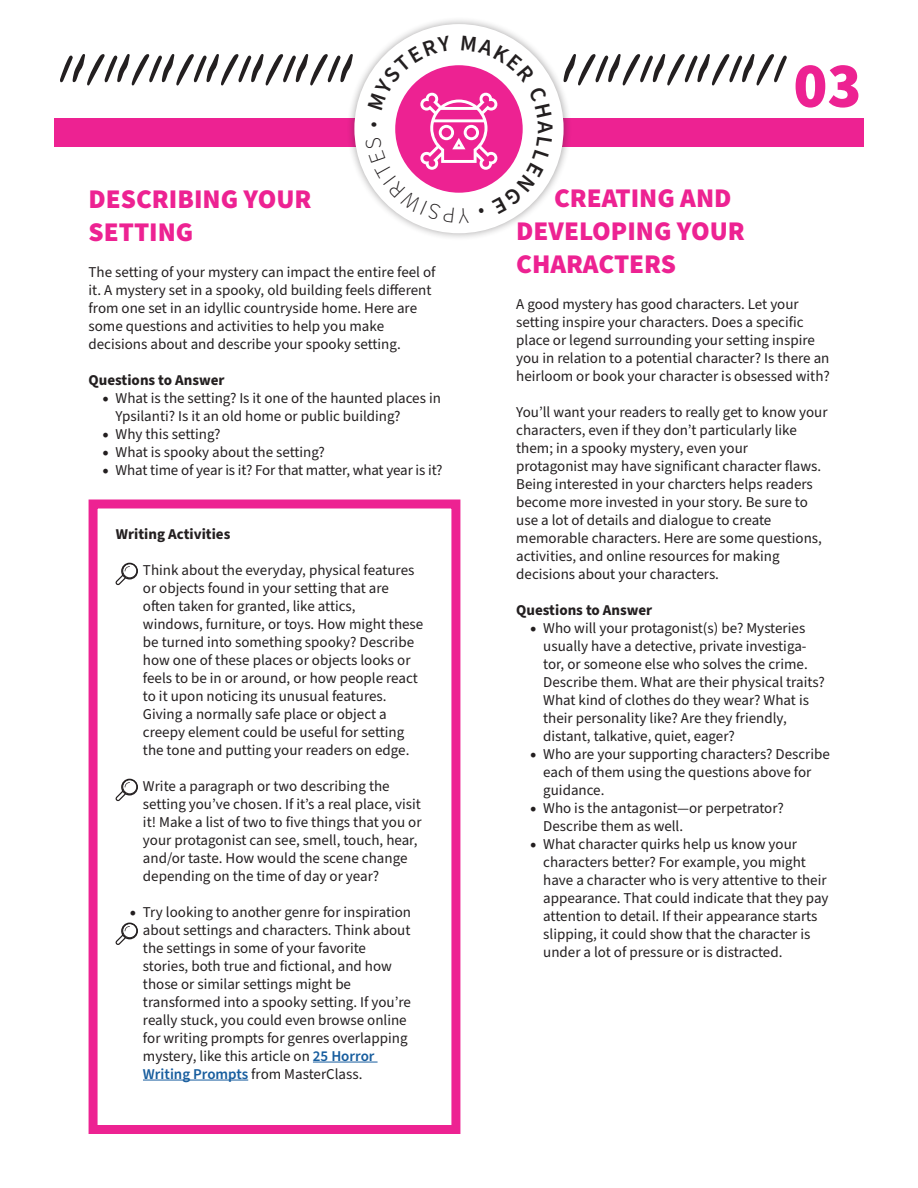
<style>
.page{position:relative;width:918px;height:1188px;background:#fff}
.page>*{position:absolute;margin:0;border:0;box-sizing:border-box;transform-origin:0 0}
.t1{font:900 63px "Source Sans Pro";color:#ed2292}
.t2{font:900 27px/33px "Source Sans Pro";color:#ed2292}
.t3{font:15px/18px "Source Sans Pro";color:#231f20}
.t4{font:700 15px "Source Sans Pro";color:#231f20}
.s1{font-family:"Minion Pro";font-size:18px}
.s2{font-weight:600;color:#175d9e}
</style>
<div class="page">
<svg style="left:60px;top:54px;width:286px;height:32px"></svg>
<svg style="left:572px;top:54px;width:215px;height:32px"></svg>
<div style="left:89px;top:500px;width:371px;height:634px;background:#fff;border:9px solid #ed2292"></div>
<hr style="left:313px;top:1062px;width:65px;height:1px;background:#175d9e">
<hr style="left:143px;top:1080px;width:105px;height:1px;background:#175d9e">
<div style="left:54px;top:119px;width:810px;height:28px;background:#ed2292"></div>
<div style="left:346px;top:16px;width:226px;height:226px;background:#231f20;opacity:.4"></div>
<div style="left:354px;top:24px;width:210px;height:209px;background:#fff;border-radius:50%"></div>
<svg style="left:116px;top:563px;width:22px;height:22px"></svg>
<svg style="left:116px;top:779px;width:22px;height:22px"></svg>
<svg style="left:116px;top:923px;width:22px;height:22px"></svg>
<svg style="left:365px;top:35px;width:188px;height:188px"></svg>
<p class="t2" style="left:89px;top:183px;width:224px">DESCRIBING YOUR</p>
<p class="t2" style="left:89px;top:216px;width:106px">SETTING</p>
<p class="t3" style="left:89px;top:264px;width:349px">The setting of your mystery can impact the entire feel of it. A mystery set in a spooky, old building feels different from one set in an idyllic countryside home. Here are some questions and activities to help you make decisions about and describe your spooky setting.</p>
<p class="t4" style="left:89px;top:370px;width:138px">Questions to Answer</p>
<p class="t3" style="left:116px;top:390px;width:327px;text-indent:-14px"><span class="s1">•</span> What is the setting? Is it one of the haunted places in<br>Ypsilanti? Is it an old home or public building?</p>
<p class="t3" style="left:102px;top:426px;width:120px"><span class="s1">•</span> Why this setting?</p>
<p class="t3" style="left:102px;top:444px;width:224px"><span class="s1">•</span> What is spooky about the setting?</p>
<p class="t3" style="left:102px;top:462px;width:342px"><span class="s1">•</span> What time of year is it? For that matter, what year is it?</p>
<p class="t4" style="left:116px;top:524px;width:116px">Writing Activities</p>
<p class="t3" style="left:143px;top:561px;width:282px;text-indent:-14px"><span class="s1">•</span> Think about the everyday, physical features or objects found in your setting that are often taken for granted, like attics,<br>windows, furniture, or toys. How might these be turned into something spooky? Describe how one of these places or objects looks or feels to be in or around, or how people react to it upon noticing its unusual features.<br>Giving a normally safe place or object a creepy element could be useful for setting the tone and putting your readers on edge.</p>
<p class="t3" style="left:143px;top:777px;width:280px;text-indent:-14px"><span class="s1">•</span> Write a paragraph or two describing the setting you’ve chosen. If it’s a real place, visit it! Make a list of two to five things that you or your protagonist can see, smell, touch, hear, and/or taste. How would the scene change depending on the time of day or year?</p>
<p class="t3" style="left:143px;top:903px;width:270px;text-indent:-14px"><span class="s1">•</span> Try looking to another genre for inspiration about settings and characters. Think about the settings in some of your favorite stories, both true and fictional, and how those or similar settings might be transformed into a spooky setting. If you’re really stuck, you could even browse online for writing prompts for genres overlapping mystery, like this article on <span class="s2">25 Horror Writing Prompts</span> from MasterClass.</p>
<p class="t1" style="left:793px;top:42px;width:70px">03</p>
<p class="t2" style="left:516px;top:182px;width:230px;text-indent:38px">CREATING AND<br>DEVELOPING YOUR<br>CHARACTERS</p>
<p class="t3" style="left:516px;top:295px;width:315px">A good mystery has good characters. Let your setting inspire your characters. Does a specific place or legend surrounding your setting inspire you in relation to a potential character? Is there an heirloom or book your character is obsessed with?</p>
<p class="t3" style="left:516px;top:403px;width:313px">You’ll want your readers to really get to know your characters, even if they don’t particularly like them; in a spooky mystery, even your<br>protagonist may have significant character flaws.<br>Being interested in your charcters helps readers become more invested in your story. Be sure to use a lot of details and dialogue to create memorable characters. Here are some questions, activities, and online resources for making decisions about your characters.</p>
<p class="t4" style="left:516px;top:600px;width:138px">Questions to Answer</p>
<p class="t3" style="left:543px;top:619px;width:283px;text-indent:-14px"><span class="s1">•</span> Who will your protagonist(s) be? Mysteries usually have a detective, private investiga&shy;tor, or someone else who solves the crime.<br>Describe them. What are their physical traits?<br>What kind of clothes do they wear? What is their personality like? Are they friendly, distant, talkative, quiet, eager?</p>
<p class="t3" style="left:543px;top:745px;width:288px;text-indent:-14px"><span class="s1">•</span> Who are your supporting characters? Describe each of them using the questions above for guidance.</p>
<p class="t3" style="left:543px;top:799px;width:242px;text-indent:-14px"><span class="s1">•</span> Who is the antagonist—or perpetrator?<br>Describe them as well.</p>
<p class="t3" style="left:543px;top:835px;width:287px;text-indent:-14px"><span class="s1">•</span> What character quirks help us know your characters better? For example, you might have a character who is very attentive to their appearance. That could indicate that they pay attention to detail. If their appearance starts slipping, it could show that the character is under a lot of pressure or is distracted.</p>
</div>
